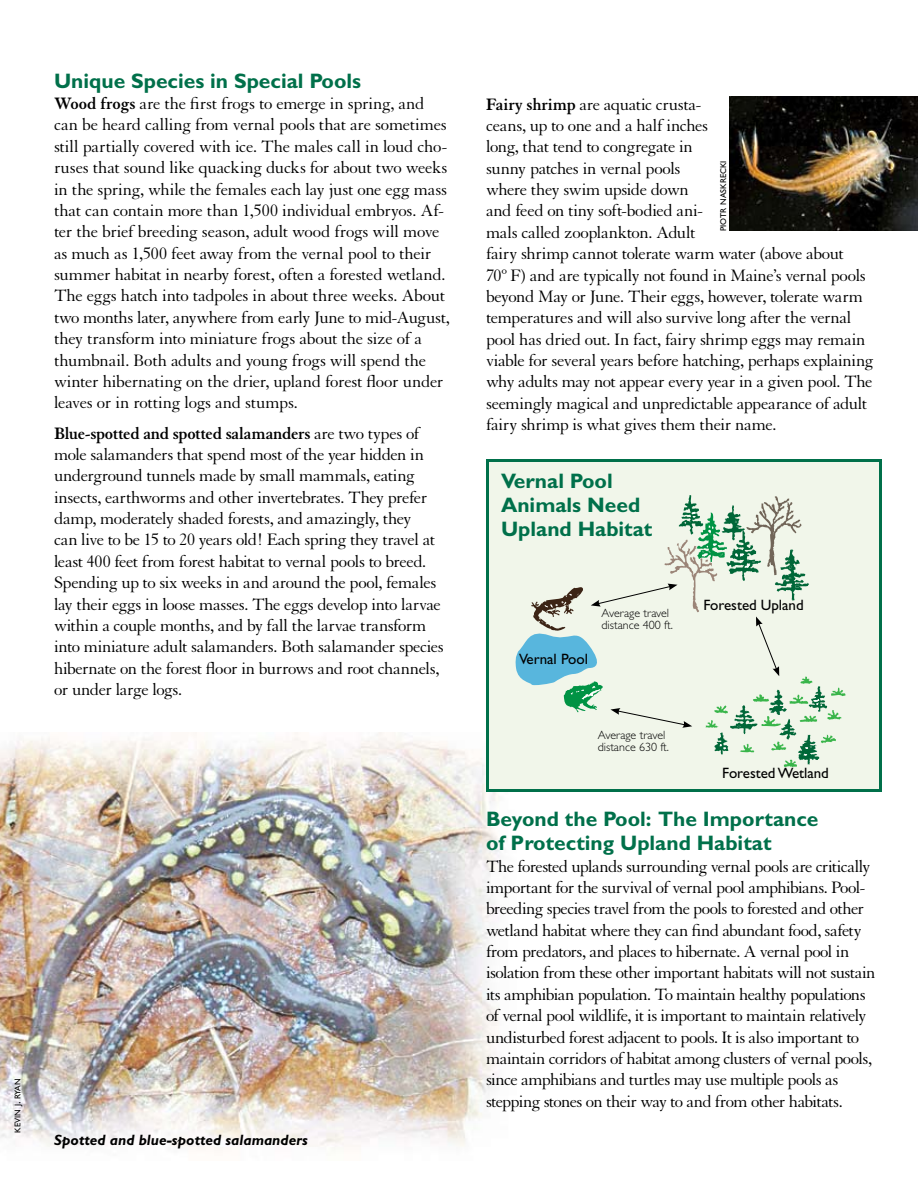
<style>
.page{position:relative;width:918px;height:1188px;background:#fff}
.page>*{position:absolute;margin:0;border:0;box-sizing:border-box;transform-origin:0 0}
.t1{font:700 21px/24px "Gill Sans";color:#00704a}
.t2{font:18px/21.3px "Granjon";letter-spacing:-.025em;color:#000}
.t3{font:15px "Gill Sans";color:#000}
.t4{font:italic 700 15px "Gill Sans";color:#000}
.t5{font:300 12px/12px "Gill Sans";color:#000}
.t6{font:8.4px "Gill Sans";color:#000}
.s1{font-weight:700}
.s2{font-size:12px}
</style>
<div class="page">
<img style="left:0;top:732px;width:500px;height:418px">
<div style="left:486px;top:459px;width:396px;height:333px;background:#f1f6ea;border:3px solid #00704a"></div>
<svg style="left:515px;top:495px;width:331px;height:272px"></svg>
<img style="left:729px;top:96px;width:189px;height:135px">
<p class="t1" style="left:54px;top:69px;width:309px">Unique Species in Special Pools</p>
<p class="t2" style="left:54px;top:93px;width:397px"><span class="s1">Wood frogs</span> are the first frogs to emerge in spring, and can be heard calling from vernal pools that are sometimes still partially covered with ice. The males call in loud cho&shy;ruses that sound like quacking ducks for about two weeks in the spring, while the females each lay just one egg mass that can contain more than 1,500 individual embryos. Af&shy;ter the brief breeding season, adult wood frogs will move as much as 1,500 feet away from the vernal pool to their summer habitat in nearby forest, often a forested wetland.<br>The eggs hatch into tadpoles in about three weeks. About two months later, anywhere from early June to mid-August, they transform into miniature frogs about the size of a thumbnail. Both adults and young frogs will spend the winter hibernating on the drier, upland forest floor under leaves or in rotting logs and stumps.</p>
<p class="t2" style="left:54px;top:423px;width:391px"><span class="s1">Blue-spotted and spotted salamanders</span> are two types of mole salamanders that spend most of the year hidden in underground tunnels made by small mammals, eating insects, earthworms and other invertebrates. They prefer damp, moderately shaded forests, and amazingly, they<br>can live to be 15 to 20 years old! Each spring they travel at least 400 feet from forest habitat to vernal pools to breed.<br>Spending up to six weeks in and around the pool, females lay their eggs in loose masses. The eggs develop into larvae within a couple months, and by fall the larvae transform into miniature adult salamanders. Both salamander species hibernate on the forest floor in burrows and root channels, or under large logs.</p>
<p class="t6" style="left:13px;top:1133px;width:56px;rotate:-90deg">kevin j<span class="s2">.</span> ryan</p>
<p class="t4" style="left:54px;top:1132px;width:255px">Spotted and blue-spotted salamanders</p>
<p class="t2" style="left:486px;top:94px;width:389px"><span class="s1">Fairy shrimp</span> are aquatic crusta-<br>ceans, up to one and a half inches<br>long, that tend to congregate in<br>sunny patches in vernal pools<br>where they swim upside down<br>and feed on tiny soft-bodied ani-<br>mals called zooplankton. Adult<br>fairy shrimp cannot tolerate warm water (above about<br>70º F) and are typically not found in Maine’s vernal pools beyond May or June. Their eggs, however, tolerate warm temperatures and will also survive long after the vernal pool has dried out. In fact, fairy shrimp eggs may remain viable for several years before hatching, perhaps explaining why adults may not appear every year in a given pool. The seemingly magical and unpredictable appearance of adult fairy shrimp is what gives them their name.</p>
<p class="t6" style="left:718px;top:231px;width:72px;rotate:-90deg">piotr naskrecki</p>
<p class="t1" style="left:501px;top:469px;width:153px">Vernal Pool<br>Animals Need<br>Upland Habitat</p>
<p class="t3" style="left:519px;top:650px;width:71px">Vernal Pool</p>
<p class="t5" style="left:602px;top:607px;width:73px">Average travel distance 400 ft.</p>
<p class="t5" style="left:598px;top:729px;width:73px">Average travel distance 630 ft.</p>
<p class="t3" style="left:704px;top:596px;width:102px">Forested Upland</p>
<p class="t3" style="left:722px;top:764px;width:108px">Forested Wetland</p>
<p class="t1" style="left:486px;top:807px;width:334px">Beyond the Pool: The Importance of Protecting Upland Habitat</p>
<p class="t2" style="left:486px;top:856px;width:391px">The forested uplands surrounding vernal pools are critically important for the survival of vernal pool amphibians. Pool&shy;breeding species travel from the pools to forested and other wetland habitat where they can find abundant food, safety from predators, and places to hibernate. A vernal pool in isolation from these other important habitats will not sustain its amphibian population. To maintain healthy populations of vernal pool wildlife, it is important to maintain relatively undisturbed forest adjacent to pools. It is also important to maintain corridors of habitat among clusters of vernal pools, since amphibians and turtles may use multiple pools as stepping stones on their way to and from other habitats.</p>
</div>
